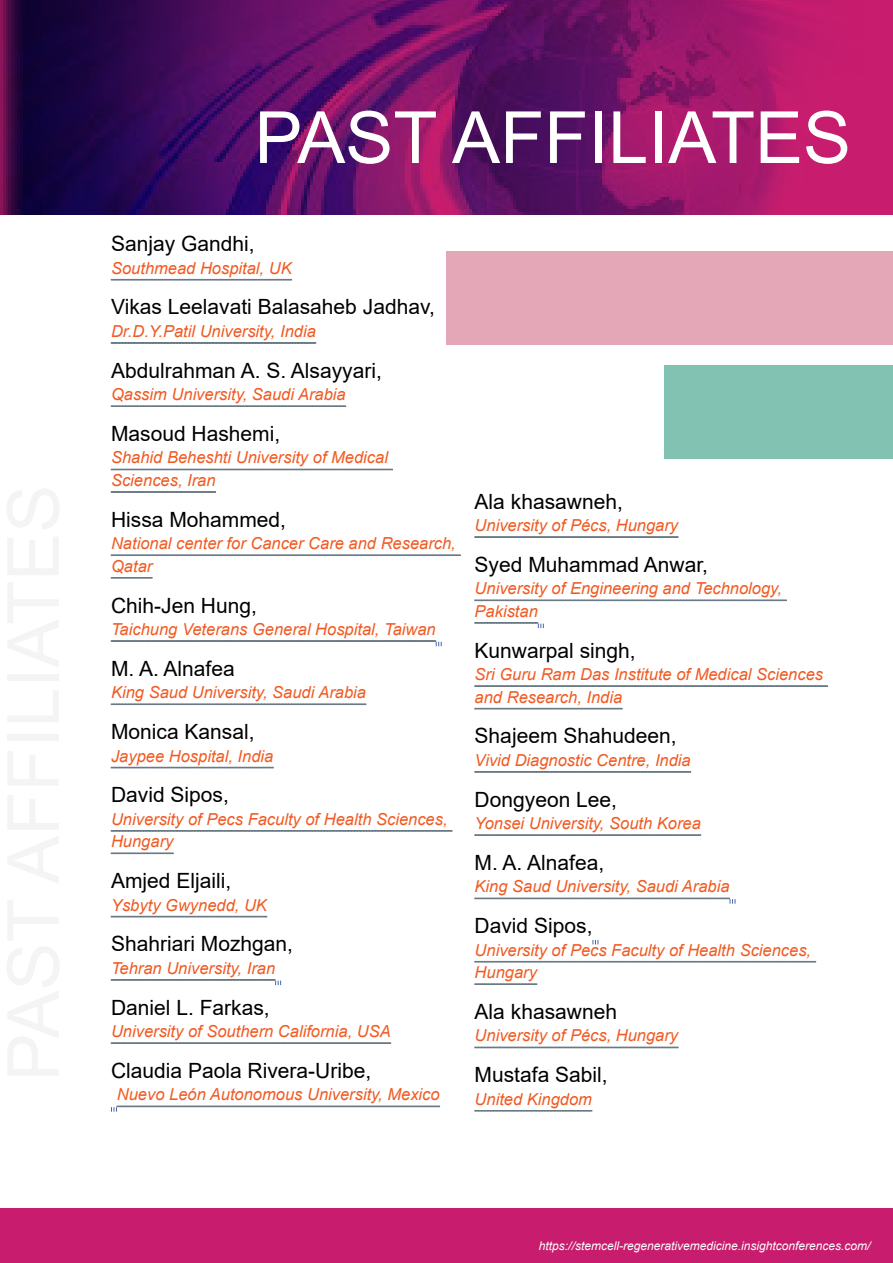
<style>
.page{position:relative;width:893px;height:1263px;background:#fff}
.page>*{position:absolute;margin:0;border:0;box-sizing:border-box;transform-origin:0 0}
.t1{font:72px "Arial";color:#fff}
.t2{font:21px "Arial";color:#000}
.t3{font:italic 16.5px/22.5px "Arial";color:#f15a22}
.t4{font:italic 12px "Arial";color:#fff}
</style>
<div class="page">
<div style="left:0;top:1209px;width:893px;height:54px;background:#c81d6f"></div>
<svg style="left:111px;top:279px;width:181px;height:2px"></svg>
<svg style="left:111px;top:342px;width:205px;height:2px"></svg>
<svg style="left:111px;top:405px;width:235px;height:2px"></svg>
<svg style="left:111px;top:468px;width:282px;height:2px"></svg>
<svg style="left:111px;top:491px;width:105px;height:2px"></svg>
<svg style="left:111px;top:554px;width:350px;height:2px"></svg>
<svg style="left:111px;top:577px;width:42px;height:1px"></svg>
<svg style="left:111px;top:640px;width:331px;height:6px"></svg>
<svg style="left:111px;top:703px;width:255px;height:2px"></svg>
<svg style="left:111px;top:766px;width:163px;height:3px"></svg>
<svg style="left:111px;top:830px;width:341px;height:2px"></svg>
<svg style="left:111px;top:852px;width:63px;height:2px"></svg>
<svg style="left:111px;top:915px;width:156px;height:3px"></svg>
<svg style="left:111px;top:979px;width:170px;height:6px"></svg>
<svg style="left:111px;top:1042px;width:280px;height:2px"></svg>
<svg style="left:111px;top:1105px;width:329px;height:7px"></svg>
<svg style="left:474px;top:536px;width:204px;height:2px"></svg>
<svg style="left:474px;top:599px;width:313px;height:2px"></svg>
<svg style="left:474px;top:622px;width:70px;height:6px"></svg>
<svg style="left:474px;top:685px;width:354px;height:2px"></svg>
<svg style="left:474px;top:708px;width:149px;height:1px"></svg>
<svg style="left:474px;top:771px;width:217px;height:2px"></svg>
<svg style="left:474px;top:834px;width:227px;height:2px"></svg>
<svg style="left:474px;top:897px;width:262px;height:7px"></svg>
<svg style="left:592px;top:940px;width:6px;height:4px"></svg>
<svg style="left:474px;top:961px;width:342px;height:2px"></svg>
<svg style="left:474px;top:983px;width:64px;height:2px"></svg>
<svg style="left:474px;top:1046px;width:204px;height:2px"></svg>
<svg style="left:474px;top:1110px;width:119px;height:1px"></svg>
<div style="left:0;top:0;width:893px;height:215px;background:#c81d6f"></div>
<img style="left:0;top:0;width:808px;height:215px">
<div style="left:446px;top:251px;width:447px;height:93px;background:#e3a7b8"></div>
<div style="left:664px;top:366px;width:229px;height:93px;background:#81c2b2"></div>
<h1 class="t1" style="left:254px;top:88px;width:598px">PAST AFFILIATES</h1>
<p class="t2" style="left:111px;top:229px;width:145px">Sanjay Gandhi,</p>
<p class="t3" style="left:111px;top:257px;width:182px">Southmead Hospital, UK</p>
<p class="t2" style="left:111px;top:293px;width:325px">Vikas Leelavati Balasaheb Jadhav,</p>
<p class="t3" style="left:111px;top:320px;width:206px">Dr.D.Y.Patil University, India</p>
<p class="t2" style="left:111px;top:356px;width:272px">Abdulrahman A. S. Alsayyari,</p>
<p class="t3" style="left:111px;top:383px;width:236px">Qassim University, Saudi Arabia</p>
<p class="t2" style="left:111px;top:419px;width:171px">Masoud Hashemi,</p>
<p class="t3" style="left:111px;top:447px;width:278px">Shahid Beheshti University of Medical<br>Sciences, Iran</p>
<p class="t2" style="left:111px;top:505px;width:177px">Hissa Mohammed,</p>
<p class="t3" style="left:111px;top:532px;width:346px">National center for Cancer Care and Research,<br>Qatar</p>
<p class="t2" style="left:111px;top:591px;width:147px">Chih-Jen Hung,</p>
<p class="t3" style="left:111px;top:618px;width:326px">Taichung Veterans General Hospital, Taiwan</p>
<p class="t2" style="left:111px;top:654px;width:125px">M. A. Alnafea</p>
<p class="t3" style="left:111px;top:681px;width:256px">King Saud University, Saudi Arabia</p>
<p class="t2" style="left:111px;top:717px;width:145px">Monica Kansal,</p>
<p class="t3" style="left:111px;top:745px;width:164px">Jaypee Hospital, India</p>
<p class="t2" style="left:111px;top:780px;width:119px">David Sipos,</p>
<p class="t3" style="left:111px;top:808px;width:338px">University of Pecs Faculty of Health Sciences,<br>Hungary</p>
<p class="t2" style="left:111px;top:866px;width:122px">Amjed Eljaili,</p>
<p class="t3" style="left:111px;top:894px;width:157px">Ysbyty Gwynedd, UK</p>
<p class="t2" style="left:111px;top:929px;width:184px">Shahriari Mozhgan,</p>
<p class="t3" style="left:111px;top:957px;width:166px">Tehran University, Iran</p>
<p class="t2" style="left:111px;top:993px;width:160px">Daniel L. Farkas,</p>
<p class="t3" style="left:111px;top:1020px;width:281px">University of Southern California, USA</p>
<p class="t2" style="left:111px;top:1056px;width:262px">Claudia Paola Rivera-Uribe,</p>
<p class="t3" style="left:117px;top:1083px;width:324px">Nuevo León Autonomous University, Mexico</p>
<p class="t2" style="left:475px;top:487px;width:150px">Ala khasawneh,</p>
<p class="t3" style="left:475px;top:514px;width:205px">University of Pécs, Hungary</p>
<p class="t2" style="left:475px;top:550px;width:235px">Syed Muhammad Anwar,</p>
<p class="t3" style="left:475px;top:577px;width:309px">University of Engineering and Technology,<br>Pakistan</p>
<p class="t2" style="left:475px;top:636px;width:163px">Kunwarpal singh,</p>
<p class="t3" style="left:475px;top:663px;width:350px">Sri Guru Ram Das Institute of Medical Sciences and Research, India</p>
<p class="t2" style="left:475px;top:721px;width:203px">Shajeem Shahudeen,</p>
<p class="t3" style="left:475px;top:749px;width:218px">Vivid Diagnostic Centre, India</p>
<p class="t2" style="left:475px;top:785px;width:144px">Dongyeon Lee,</p>
<p class="t3" style="left:475px;top:812px;width:228px">Yonsei University, South Korea</p>
<p class="t2" style="left:475px;top:848px;width:131px">M. A. Alnafea,</p>
<p class="t3" style="left:475px;top:876px;width:256px">King Saud University, Saudi Arabia</p>
<p class="t2" style="left:475px;top:911px;width:119px">David Sipos,</p>
<p class="t3" style="left:475px;top:939px;width:338px">University of Pecs Faculty of Health Sciences,<br>Hungary</p>
<p class="t2" style="left:475px;top:997px;width:144px">Ala khasawneh</p>
<p class="t3" style="left:475px;top:1025px;width:205px">University of Pécs, Hungary</p>
<p class="t2" style="left:475px;top:1060px;width:135px">Mustafa Sabil,</p>
<p class="t3" style="left:475px;top:1088px;width:119px">United Kingdom</p>
<p class="t4" style="left:539px;top:1238px;width:333px">https://stemcell-regenerativemedicine.insightconferences.com/</p>
</div>
